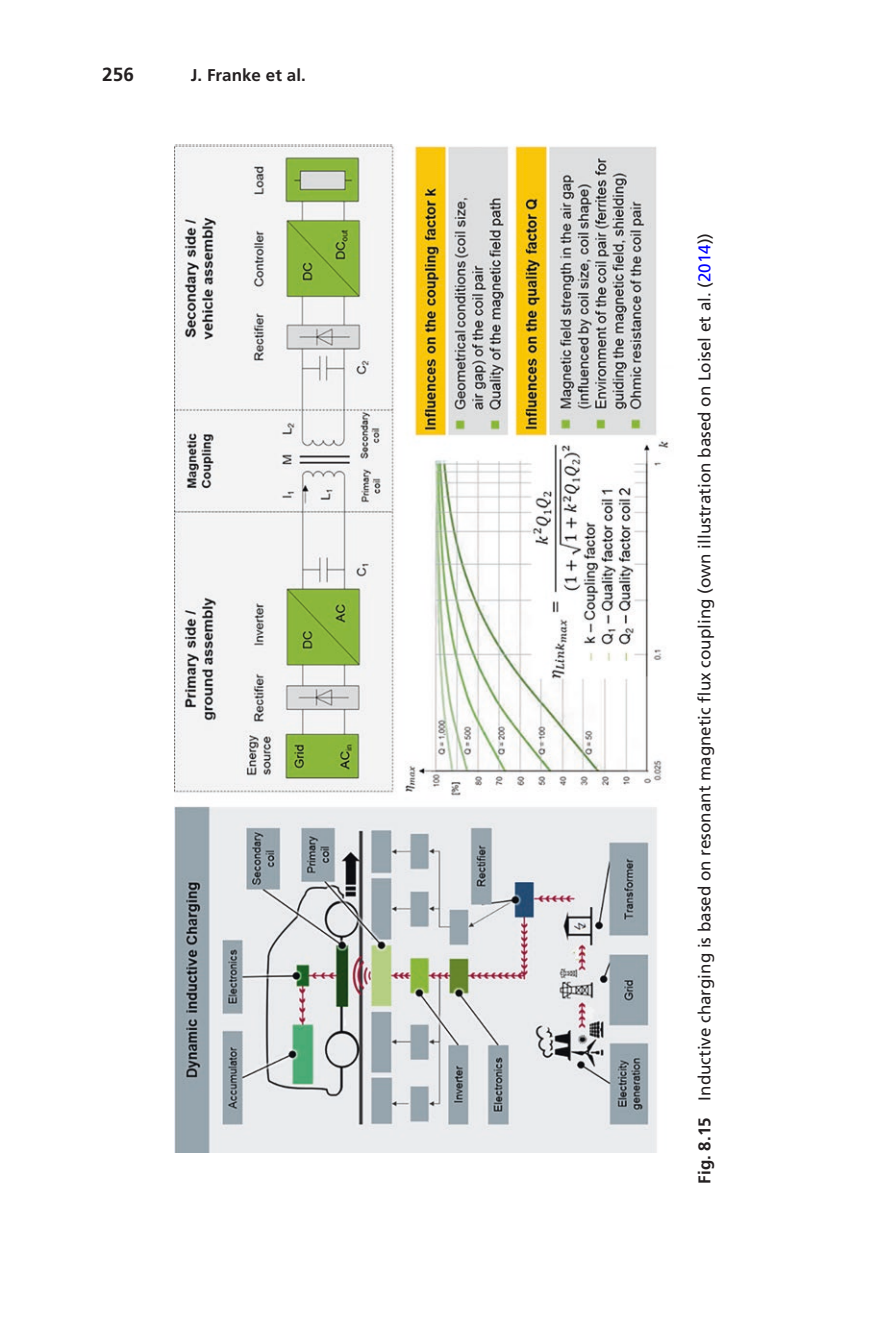
<style>
.page{position:relative;width:879px;height:1333px;background:#fff}
.page>*{position:absolute;margin:0;border:0;box-sizing:border-box;transform-origin:0 0}
.t1{font:700 19px "Frutiger LT Pro";color:#231f20}
.t2{font:17px "Frutiger LT Pro";color:#231f20}
.t3{font:700 17px "Frutiger LT Pro";letter-spacing:.01em;color:#231f20}
.s1{font-weight:700}
.s2{color:#00f}
</style>
<div class="page">
<img style="left:174px;top:144px;width:495px;height:1008px">
<p class="t1" style="left:102px;top:64px;width:33px">256</p>
<p class="t3" style="left:191px;top:65px;width:117px">J. Franke et al.</p>
<p class="t2" style="left:694px;top:1183px;width:952px;rotate:-90deg"><span class="s1">Fig. 8.15</span> Inductive charging is based on resonant magnetic flux coupling (own illustration based on Loisel et al. (<span class="s2">2014</span>))</p>
</div>
